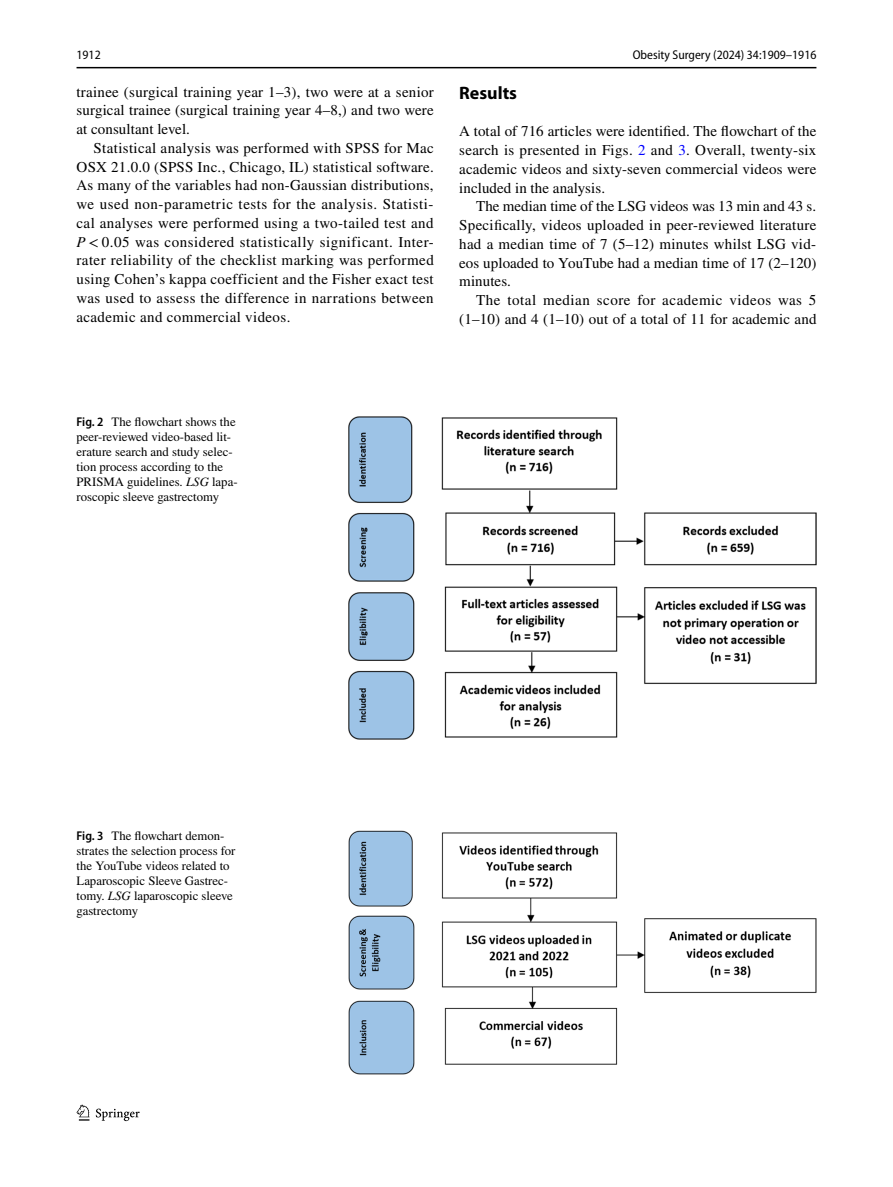
<style>
.page{position:relative;width:893px;height:1187px;background:#fff}
.page>*{position:absolute;margin:0;border:0;box-sizing:border-box;transform-origin:0 0}
.t1{font:700 18px "Myriad Pro";color:#000}
.t2{font:15px/18.8px "STIX";letter-spacing:.01em;color:#000;text-align:justify}
.t3{font:15px/18.8px "STIX";letter-spacing:.035em;color:#000;text-align:right}
.t4{font:12.75px/15px "STIX";color:#000}
.t5{font:semi-condensed 12.75px "Myriad Pro";color:#000}
.s1{font-style:italic}
.s2{color:#00f}
.s3{font-family:"Myriad Pro";font-weight:600;font-stretch:semi-condensed}
</style>
<div class="page">
<hr style="left:77px;top:67px;width:739px;height:1px;background:#000">
<svg style="left:77px;top:1104px;width:12px;height:16px"></svg>
<svg style="left:96px;top:1108px;width:44px;height:12px"></svg>
<img style="left:349px;top:416px;width:467px;height:323px">
<img style="left:349px;top:830px;width:467px;height:243px">
<p class="t5" style="left:77px;top:48px;width:26px">1912</p>
<p class="t5" style="left:633px;top:48px;width:185px">Obesity Surgery (2024) 34:1909–1916</p>
<p class="t2" style="left:77px;top:83px;width:359px">trainee (surgical training year 1–3), two were at a senior surgical trainee (surgical training year 4–8,) and two were at consultant level.</p>
<p class="t2" style="left:77px;top:139px;width:359px;text-indent:17px">Statistical analysis was performed with SPSS for Mac OSX 21.0.0 (SPSS Inc., Chicago, IL) statistical software.<br>As many of the variables had non-Gaussian distributions, we used non-parametric tests for the analysis. Statisti&shy;cal analyses were performed using a two-tailed test and <span class="s1">P</span> &lt; 0.05 was considered statistically significant. Inter&shy;rater reliability of the checklist marking was performed using Cohen’s kappa coefficient and the Fisher exact test was used to assess the difference in narrations between academic and commercial videos.</p>
<p class="t1" style="left:459px;top:81px;width:59px">Results</p>
<p class="t2" style="left:459px;top:123px;width:359px">A total of 716 articles were identified. The flowchart of the search is presented in Figs. <span class="s2">2</span> and <span class="s2">3</span>. Overall, twenty-six academic videos and sixty-seven commercial videos were included in the analysis.</p>
<p class="t2" style="left:459px;top:198px;width:359px;text-indent:17px">The median time of the LSG videos was 13 min and 43 s.<br>Specifically, videos uploaded in peer-reviewed literature had a median time of 7 (5–12) minutes whilst LSG vid&shy;eos uploaded to YouTube had a median time of 17 (2–120) minutes.</p>
<p class="t3" style="left:459px;top:292px;width:359px">The total median score for academic videos was 5 (1–10) and 4 (1–10) out of a total of 11 for academic and</p>
<p class="t4" style="left:77px;top:414px;width:163px"><span class="s3">Fig. 2</span> The flowchart shows the peer-reviewed video-based lit&shy;erature search and study selec&shy;tion process according to the<br>PRISMA guidelines. <span class="s1">LSG</span> lapa&shy;roscopic sleeve gastrectomy</p>
<p class="t4" style="left:77px;top:829px;width:160px"><span class="s3">Fig. 3</span> The flowchart demon&shy;strates the selection process for the YouTube videos related to<br>Laparoscopic Sleeve Gastrec&shy;tomy. <span class="s1">LSG</span> laparoscopic sleeve gastrectomy</p>
</div>
